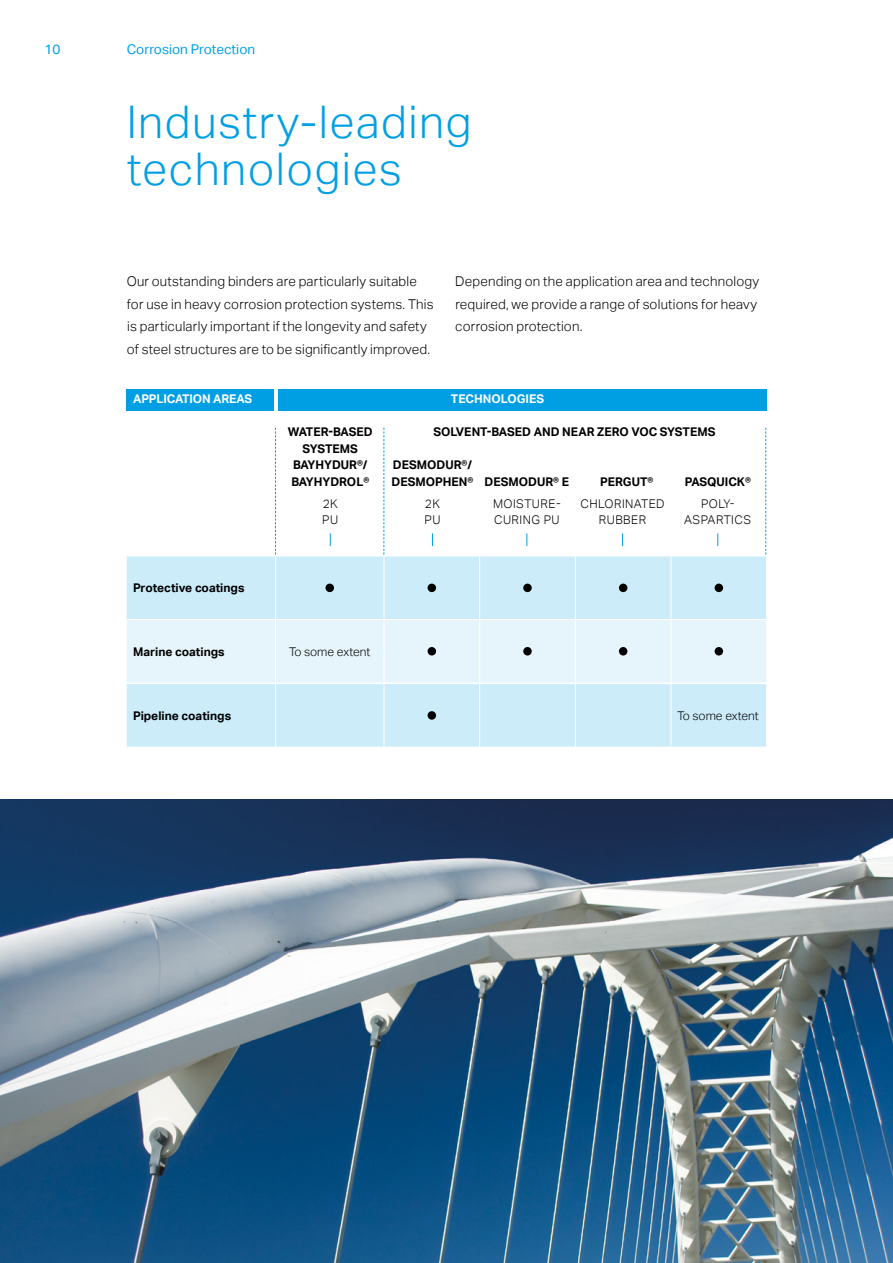
<style>
.page{position:relative;width:893px;height:1263px;background:#fff}
.page>*{position:absolute;margin:0;border:0;box-sizing:border-box;transform-origin:0 0}
.t1{font:300 45px/46.5px "Aktiv Grotesk";letter-spacing:.03em;color:#009fe4}
.t2{font:300 13.5px/22.5px "Aktiv Grotesk";letter-spacing:.015em;color:#000}
.t3{font:13.5px "Aktiv Grotesk";color:#009fe4}
.t4{font:700 12px/16.5px "Aktiv Grotesk";color:#000;text-align:center}
.t5{font:300 12px/16.5px "Aktiv Grotesk";letter-spacing:.04em;color:#000}
.t6{font:700 12px "Aktiv Grotesk";letter-spacing:-.01em;color:#fff}
.t7{font:300 12px "Aktiv Grotesk";color:#000}
</style>
<div class="page">
<img style="left:0;top:799px;width:893px;height:464px">
<div style="left:127px;top:389px;width:147px;height:21px;background:#009fe4"></div>
<div style="left:278px;top:389px;width:488px;height:21px;background:#009fe4"></div>
<div style="left:127px;top:556px;width:639px;height:191px;background:#ccecfa"></div>
<div style="left:127px;top:620px;width:639px;height:62px;background:#e6f5fc"></div>
<hr style="left:127px;top:682px;width:148px;height:2px;background:#fff">
<hr style="left:276px;top:682px;width:108px;height:2px;background:#fff">
<hr style="left:384px;top:682px;width:95px;height:2px;background:#fff">
<hr style="left:480px;top:682px;width:95px;height:2px;background:#fff">
<hr style="left:576px;top:682px;width:95px;height:2px;background:#fff">
<hr style="left:671px;top:682px;width:95px;height:2px;background:#fff">
<hr style="left:275px;top:556px;width:1px;height:63px;background:#fff">
<hr style="left:384px;top:556px;width:1px;height:63px;background:#fff">
<hr style="left:479px;top:556px;width:1px;height:63px;background:#fff">
<hr style="left:575px;top:556px;width:1px;height:63px;background:#fff">
<hr style="left:671px;top:556px;width:1px;height:63px;background:#fff">
<hr style="left:127px;top:619px;width:149px;height:1px;background:#fff">
<hr style="left:276px;top:619px;width:108px;height:1px;background:#fff">
<hr style="left:275px;top:620px;width:1px;height:63px;background:#fff">
<hr style="left:384px;top:619px;width:96px;height:1px;background:#fff">
<hr style="left:384px;top:620px;width:1px;height:63px;background:#fff">
<hr style="left:480px;top:619px;width:95px;height:1px;background:#fff">
<hr style="left:479px;top:620px;width:1px;height:63px;background:#fff">
<hr style="left:575px;top:619px;width:96px;height:1px;background:#fff">
<hr style="left:575px;top:620px;width:1px;height:63px;background:#fff">
<hr style="left:671px;top:619px;width:96px;height:1px;background:#fff">
<hr style="left:671px;top:620px;width:1px;height:63px;background:#fff">
<hr style="left:275px;top:683px;width:1px;height:64px;background:#fff">
<hr style="left:384px;top:683px;width:1px;height:64px;background:#fff">
<hr style="left:479px;top:683px;width:1px;height:64px;background:#fff">
<hr style="left:575px;top:683px;width:1px;height:64px;background:#fff">
<hr style="left:671px;top:683px;width:1px;height:64px;background:#fff">
<div style="left:325px;top:584px;width:9px;height:8px;background:#000;border-radius:50%"></div>
<div style="left:428px;top:584px;width:8px;height:8px;background:#000;border-radius:50%"></div>
<div style="left:523px;top:584px;width:9px;height:8px;background:#000;border-radius:50%"></div>
<div style="left:619px;top:584px;width:8px;height:8px;background:#000;border-radius:50%"></div>
<div style="left:715px;top:584px;width:8px;height:8px;background:#000;border-radius:50%"></div>
<div style="left:428px;top:647px;width:8px;height:8px;background:#000;border-radius:50%"></div>
<div style="left:523px;top:647px;width:9px;height:8px;background:#000;border-radius:50%"></div>
<div style="left:619px;top:647px;width:8px;height:8px;background:#000;border-radius:50%"></div>
<div style="left:715px;top:647px;width:8px;height:8px;background:#000;border-radius:50%"></div>
<div style="left:428px;top:711px;width:8px;height:9px;background:#000;border-radius:50%"></div>
<svg style="left:432px;top:533px;width:1px;height:13px"></svg>
<svg style="left:622px;top:533px;width:1px;height:13px"></svg>
<svg style="left:717px;top:533px;width:1px;height:13px"></svg>
<svg style="left:526px;top:533px;width:1px;height:13px"></svg>
<svg style="left:330px;top:533px;width:1px;height:13px"></svg>
<svg style="left:383px;top:428px;width:1px;height:127px"></svg>
<svg style="left:275px;top:428px;width:1px;height:127px"></svg>
<svg style="left:765px;top:428px;width:1px;height:127px"></svg>
<p class="t3" style="left:45px;top:42px;width:17px">10</p>
<p class="t3" style="left:127px;top:42px;width:130px">Corrosion Protection</p>
<h1 class="t1" style="left:127px;top:100px;width:346px">Industry-leading technologies</h1>
<p class="t2" style="left:127px;top:270px;width:308px">Our outstanding binders are particularly suitable for use in heavy corrosion protection systems. This is particularly important if the longevity and safety of steel structures are to be significantly improved.</p>
<p class="t2" style="left:455px;top:270px;width:305px">Depending on the application area and technology required, we provide a range of solutions for heavy corrosion protection.</p>
<p class="t6" style="left:133px;top:392px;width:121px">APPLICATION AREAS</p>
<p class="t6" style="left:451px;top:392px;width:95px">TECHNOLOGIES</p>
<p class="t4" style="left:433px;top:424px;width:284px">SOLVENT-BASED AND NEAR ZERO VOC SYSTEMS</p>
<p class="t4" style="left:288px;top:424px;width:86px">WATER-BASED<br>SYSTEMS<br>BAYHYDUR®/<br>BAYHYDROL®</p>
<p class="t4" style="left:391px;top:457px;width:83px;text-align:left">DESMODUR®/<br>DESMOPHEN®</p>
<p class="t4" style="left:485px;top:473px;width:86px">DESMODUR® E</p>
<p class="t4" style="left:600px;top:473px;width:55px">PERGUT®</p>
<p class="t4" style="left:685px;top:473px;width:68px">PASQUICK®</p>
<p class="t4" style="left:133px;top:580px;width:113px">Protective coatings</p>
<p class="t5" style="left:322px;top:496px;width:18px">2K<br>PU</p>
<p class="t4" style="left:133px;top:643px;width:93px">Marine coatings</p>
<p class="t7" style="left:289px;top:644px;width:83px">To some extent</p>
<p class="t5" style="left:424px;top:496px;width:18px">2K<br>PU</p>
<p class="t5" style="left:493px;top:496px;width:69px">MOISTURE-<br>CURING PU</p>
<p class="t5" style="left:580px;top:496px;width:86px;text-align:center">CHLORINATED<br>RUBBER</p>
<p class="t5" style="left:684px;top:496px;width:69px;text-align:center">POLY-<br>ASPARTICS</p>
<p class="t4" style="left:133px;top:707px;width:100px">Pipeline coatings</p>
<p class="t7" style="left:677px;top:708px;width:83px">To some extent</p>
</div>
